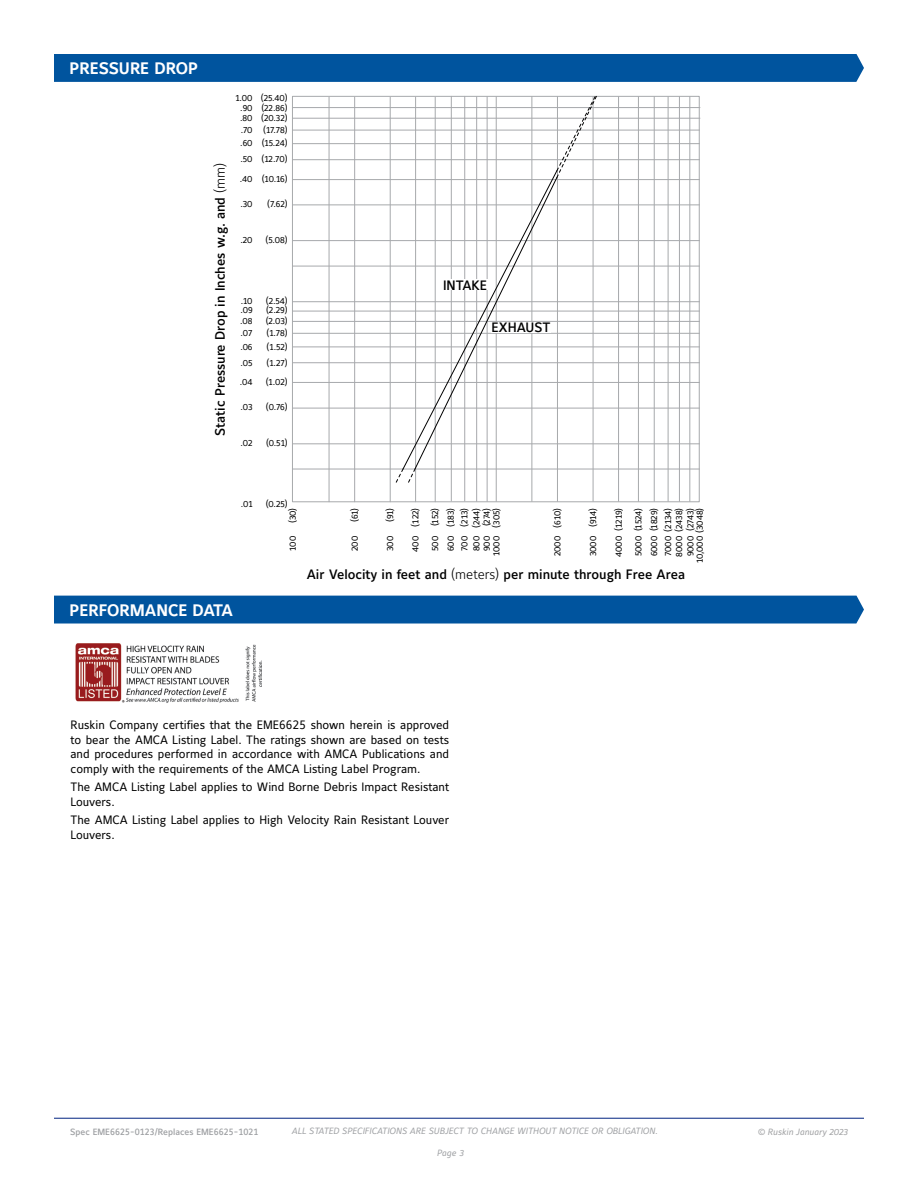
<style>
.page{position:relative;width:918px;height:1188px;background:#fff}
.page>*{position:absolute;margin:0;border:0;box-sizing:border-box;transform-origin:0 0}
.t1{font:16.5px "Maurea Bold Lf";color:#fff}
.t2{font:13.5px "Maurea Medium Lf";color:#000}
.t3{font:12px/14.4px "Maurea Regular Tf";color:#000}
.t4{font:9px/10.1px "Maurea Regular Lf";color:#000}
.t5{font:9px "Maurea Regular Italic Lf";color:#9fa1a4}
.t6{font:9px "Maurea Medium Tf";color:#9fa1a4}
.t7{font:9px "Maurea Regular Italic Lf";color:#a0a1a3}
.s1{font-family:"Maurea Light Lf"}
</style>
<div class="page">
<hr style="left:54px;top:1118px;width:810px;height:1px;background:#1d3b8f">
<div style="left:54px;top:54px;width:810px;height:28px;background:#00549e"></div>
<div style="left:54px;top:596px;width:810px;height:28px;background:#00549e"></div>
<img style="left:75px;top:643px;width:187px;height:60px">
<hr style="left:293px;top:107px;width:407px;height:1px;background:#a7a9ac">
<hr style="left:329px;top:97px;width:1px;height:405px;background:#a7a9ac">
<hr style="left:354px;top:97px;width:1px;height:405px;background:#a7a9ac">
<hr style="left:390px;top:97px;width:1px;height:405px;background:#a7a9ac">
<hr style="left:415px;top:97px;width:1px;height:405px;background:#a7a9ac">
<hr style="left:435px;top:97px;width:1px;height:405px;background:#a7a9ac">
<hr style="left:451px;top:96px;width:1px;height:405px;background:#a7a9ac">
<hr style="left:464px;top:96px;width:1px;height:405px;background:#a7a9ac">
<hr style="left:476px;top:97px;width:1px;height:404px;background:#a7a9ac">
<hr style="left:487px;top:97px;width:1px;height:404px;background:#a7a9ac">
<hr style="left:496px;top:97px;width:1px;height:404px;background:#a7a9ac">
<hr style="left:532px;top:97px;width:1px;height:404px;background:#a7a9ac">
<hr style="left:557px;top:97px;width:1px;height:404px;background:#a7a9ac">
<hr style="left:593px;top:97px;width:1px;height:404px;background:#a7a9ac">
<hr style="left:618px;top:97px;width:1px;height:404px;background:#a7a9ac">
<hr style="left:638px;top:97px;width:1px;height:404px;background:#a7a9ac">
<hr style="left:654px;top:97px;width:1px;height:404px;background:#a7a9ac">
<hr style="left:668px;top:97px;width:1px;height:404px;background:#a7a9ac">
<hr style="left:679px;top:97px;width:1px;height:404px;background:#a7a9ac">
<hr style="left:689px;top:97px;width:1px;height:404px;background:#a7a9ac">
<hr style="left:293px;top:118px;width:407px;height:1px;background:#a7a9ac">
<hr style="left:292px;top:130px;width:408px;height:1px;background:#a7a9ac">
<hr style="left:292px;top:143px;width:408px;height:1px;background:#a7a9ac">
<hr style="left:292px;top:159px;width:408px;height:1px;background:#a7a9ac">
<hr style="left:292px;top:179px;width:408px;height:1px;background:#a7a9ac">
<hr style="left:292px;top:205px;width:408px;height:1px;background:#a7a9ac">
<hr style="left:292px;top:240px;width:408px;height:1px;background:#a7a9ac">
<hr style="left:292px;top:266px;width:408px;height:1px;background:#a7a9ac">
<hr style="left:292px;top:301px;width:408px;height:1px;background:#a7a9ac">
<hr style="left:292px;top:311px;width:408px;height:1px;background:#a7a9ac">
<hr style="left:292px;top:321px;width:408px;height:1px;background:#a7a9ac">
<hr style="left:292px;top:333px;width:408px;height:1px;background:#a7a9ac">
<hr style="left:292px;top:347px;width:408px;height:1px;background:#a7a9ac">
<hr style="left:292px;top:362px;width:408px;height:1px;background:#a7a9ac">
<hr style="left:292px;top:382px;width:408px;height:1px;background:#a7a9ac">
<hr style="left:292px;top:408px;width:408px;height:1px;background:#a7a9ac">
<hr style="left:292px;top:443px;width:408px;height:1px;background:#a7a9ac">
<hr style="left:292px;top:469px;width:408px;height:1px;background:#a7a9ac">
<svg style="left:395px;top:95px;width:202px;height:388px"></svg>
<h1 class="t1" style="left:70px;top:59px;width:130px">PRESSURE DROP</h1>
<p class="t4" style="left:235px;top:93px;width:19px;text-align:center">1.00 .90 .80</p>
<p class="t4" style="left:240px;top:123px;width:14px;line-height:13.4px">.70 .60</p>
<p class="t4" style="left:240px;top:154px;width:14px">.50</p>
<p class="t4" style="left:240px;top:174px;width:14px">.40</p>
<p class="t4" style="left:240px;top:199px;width:14px">.30</p>
<p class="t4" style="left:240px;top:235px;width:14px">.20</p>
<p class="t2" style="left:213px;top:436px;width:275px;rotate:-90deg">Static Pressure Drop in Inches w.g. and <span class="s1">(mm)</span></p>
<p class="t4" style="left:240px;top:296px;width:14px;text-align:justify">.10 .09 .08</p>
<p class="t4" style="left:240px;top:326px;width:14px;line-height:14px">.07 .06</p>
<p class="t4" style="left:240px;top:353px;width:14px;line-height:19.5px">.05 .04</p>
<p class="t4" style="left:241px;top:403px;width:13px">.03</p>
<p class="t4" style="left:241px;top:438px;width:14px">.02</p>
<p class="t4" style="left:261px;top:93px;width:28px">(25.40)</p>
<p class="t4" style="left:261px;top:103px;width:28px">(22.86) (20.32)</p>
<p class="t4" style="left:262px;top:123px;width:27px;line-height:13.4px">(17.78) (15.24)</p>
<p class="t4" style="left:262px;top:154px;width:28px">(12.70)</p>
<p class="t4" style="left:262px;top:174px;width:27px">(10.16)</p>
<p class="t4" style="left:267px;top:199px;width:22px">(7.62)</p>
<p class="t4" style="left:266px;top:235px;width:24px">(5.08)</p>
<p class="t4" style="left:266px;top:296px;width:24px;text-align:justify">(2.54) (2.29) (2.03)</p>
<p class="t4" style="left:267px;top:326px;width:23px;line-height:14px">(1.78) (1.52)</p>
<p class="t4" style="left:266px;top:353px;width:23px;line-height:19.5px">(1.27) (1.02)</p>
<p class="t4" style="left:266px;top:403px;width:23px">(0.76)</p>
<p class="t4" style="left:266px;top:438px;width:23px">(0.51)</p>
<p class="t2" style="left:443px;top:277px;width:46px">INTAKE</p>
<p class="t2" style="left:491px;top:320px;width:61px">EXHAUST</p>
<p class="t4" style="left:241px;top:500px;width:13px">.01</p>
<h1 class="t1" style="left:70px;top:601px;width:165px">PERFORMANCE DATA</h1>
<p class="t4" style="left:266px;top:500px;width:24px">(0.25)</p>
<p class="t4" style="left:288px;top:523px;width:17px;rotate:-90deg">(30)</p>
<p class="t4" style="left:288px;top:551px;width:16px;rotate:-90deg">100</p>
<p class="t4" style="left:350px;top:522px;width:16px;rotate:-90deg">(61)</p>
<p class="t4" style="left:350px;top:551px;width:17px;rotate:-90deg">200</p>
<p class="t4" style="left:385px;top:522px;width:16px;rotate:-90deg">(91)</p>
<p class="t4" style="left:385px;top:551px;width:17px;rotate:-90deg">300</p>
<p class="t4" style="left:411px;top:527px;width:20px;rotate:-90deg">(122)</p>
<p class="t4" style="left:411px;top:552px;width:17px;rotate:-90deg">400</p>
<p class="t4" style="left:430px;top:526px;width:20px;rotate:-90deg">(152)</p>
<p class="t4" style="left:430px;top:551px;width:16px;rotate:-90deg">500</p>
<p class="t4" style="left:460px;top:527px;width:20px;rotate:-90deg">(213)</p>
<p class="t4" style="left:460px;top:551px;width:16px;rotate:-90deg">700</p>
<p class="t4" style="left:472px;top:528px;width:22px;rotate:-90deg">(244)</p>
<p class="t4" style="left:472px;top:551px;width:17px;rotate:-90deg">800</p>
<p class="t4" style="left:492px;top:528px;width:21px;rotate:-90deg">(305)</p>
<p class="t4" style="left:492px;top:556px;width:22px;rotate:-90deg">1000</p>
<p class="t4" style="left:446px;top:527px;width:21px;rotate:-90deg">(183)</p>
<p class="t4" style="left:446px;top:551px;width:17px;rotate:-90deg">600</p>
<p class="t4" style="left:482px;top:526px;width:20px;rotate:-90deg">(274)</p>
<p class="t4" style="left:482px;top:551px;width:17px;rotate:-90deg">900</p>
<p class="t4" style="left:553px;top:528px;width:21px;rotate:-90deg">(610)</p>
<p class="t4" style="left:553px;top:556px;width:22px;rotate:-90deg">2000</p>
<p class="t4" style="left:589px;top:527px;width:21px;rotate:-90deg">(914)</p>
<p class="t4" style="left:589px;top:556px;width:22px;rotate:-90deg">3000</p>
<p class="t4" style="left:614px;top:531px;width:25px;rotate:-90deg">(1219)</p>
<p class="t4" style="left:614px;top:557px;width:22px;rotate:-90deg">4000</p>
<p class="t4" style="left:634px;top:531px;width:25px;rotate:-90deg">(1524)</p>
<p class="t4" style="left:634px;top:556px;width:22px;rotate:-90deg">5000</p>
<p class="t4" style="left:663px;top:532px;width:25px;rotate:-90deg">(2134)</p>
<p class="t4" style="left:663px;top:556px;width:22px;rotate:-90deg">7000</p>
<p class="t4" style="left:675px;top:557px;width:50px;rotate:-90deg">8000 (2438)</p>
<p class="t4" style="left:686px;top:531px;width:25px;rotate:-90deg">(2743)</p>
<p class="t4" style="left:686px;top:563px;width:57px;line-height:9.3px;text-indent:7px;rotate:-90deg">9000<br>10,000 (3048)</p>
<p class="t4" style="left:649px;top:531px;width:25px;rotate:-90deg">(1829)</p>
<p class="t4" style="left:649px;top:556px;width:22px;rotate:-90deg">6000</p>
<p class="t2" style="left:307px;top:567px;width:380px">Air Velocity in feet and <span class="s1">(meters)</span> per minute through Free Area</p>
<p class="t3" style="left:70px;top:719px;width:380px;text-align:justify">Ruskin Company certifies that the EME6625 shown herein is approved to bear the AMCA Listing Label. The ratings shown are based on tests and procedures performed in accordance with AMCA Publications and comply with the requirements of the AMCA Listing Label Program.</p>
<p class="t3" style="left:70px;top:780px;width:380px">The AMCA Listing Label applies to Wind Borne Debris Impact Resistant<br>Louvers.</p>
<p class="t3" style="left:70px;top:814px;width:380px">The AMCA Listing Label applies to High Velocity Rain Resistant Louver<br>Louvers.</p>
<p class="t6" style="left:70px;top:1126px;width:190px">Spec EME6625-0123/Replaces EME6625-1021</p>
<p class="t5" style="left:292px;top:1126px;width:367px">ALL STATED SPECIFICATIONS ARE SUBJECT TO CHANGE WITHOUT NOTICE OR OBLIGATION.</p>
<p class="t7" style="left:757px;top:1126px;width:92px">© Ruskin January 2023</p>
<p class="t5" style="left:437px;top:1148px;width:28px">Page 3</p>
</div>
